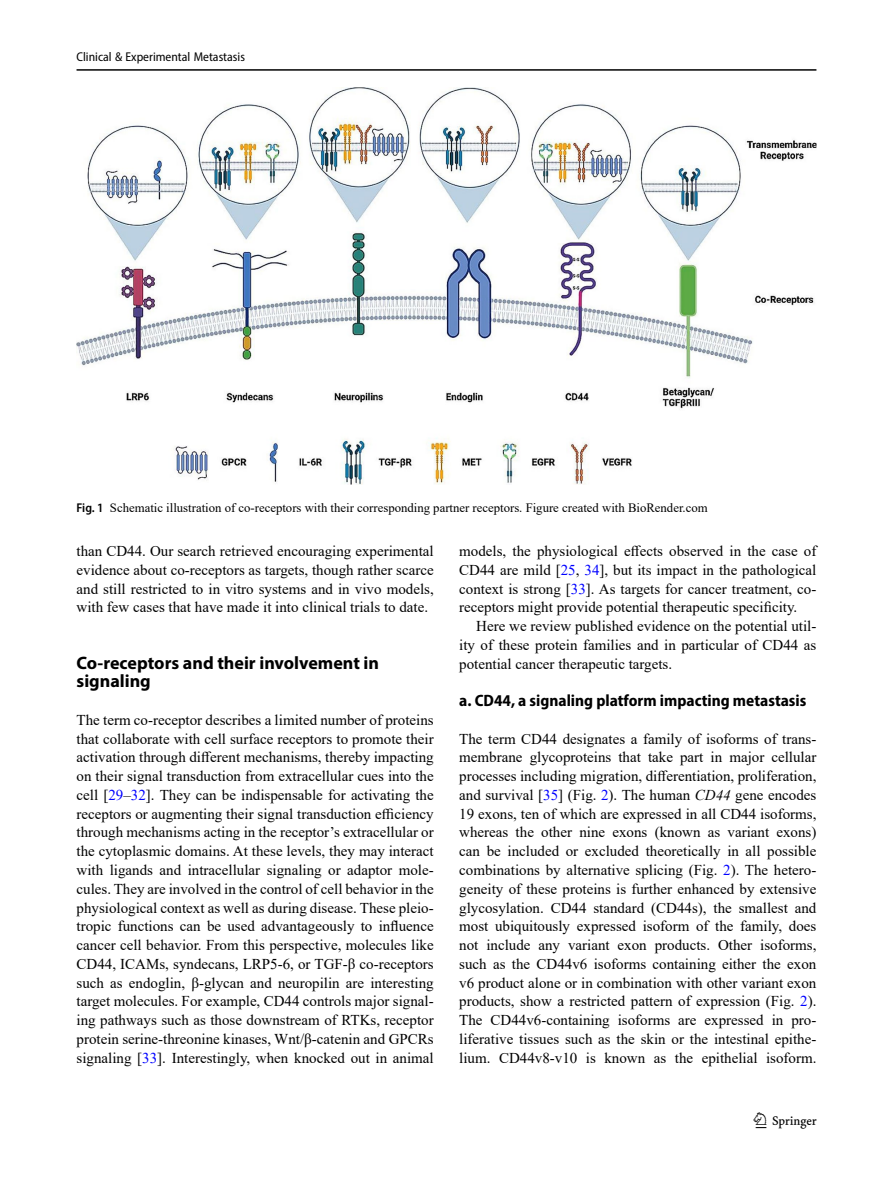
<style>
.page{position:relative;width:893px;height:1187px;background:#fff}
.page>*{position:absolute;margin:0;border:0;box-sizing:border-box;transform-origin:0 0}
.t1{font:22.5px "Springnew";color:#000}
.Head_1{font:700 18px/18.8px "Myriad Pro";color:#000}
.Head_2{font:700 semi-condensed 16.5px "Myriad Pro";color:#000}
.Body_Text{font:15px/18.8px "Times New Roman";color:#000;text-align:justify}
.Body_Text_Indent{font:15px/18.8px "Times New Roman";color:#000;text-align:justify}
.Figure_Caption{font:12.75px "Times New Roman";color:#000}
.t2{font:semi-condensed 12.75px "Myriad Pro";color:#000}
.s1{font-family:"Myriad Pro";font-weight:600;font-stretch:semi-condensed}
.s2{color:#00f}
.s3{font-style:italic}
</style>
<div class="page">
<hr style="left:77px;top:69px;width:739px;height:2px;background:#000">
<img style="left:77px;top:87px;width:739px;height:397px">
<p class="t2" style="left:77px;top:49px;width:170px">Clinical &amp; Experimental Metastasis</p>
<p class="Figure_Caption" style="left:77px;top:498px;width:633px"><span class="s1">Fig. 1</span> Schematic illustration of co-receptors with their corresponding partner receptors. Figure created with BioRender.com</p>
<p class="Body_Text_Indent" style="left:77px;top:541px;width:359px">than CD44. Our search retrieved encouraging experimental evidence about co-receptors as targets, though rather scarce and still restricted to in vitro systems and in vivo models, with few cases that have made it into clinical trials to date.</p>
<p class="Head_1" style="left:77px;top:652px;width:304px">Co-receptors and their involvement in signaling</p>
<p class="Body_Text" style="left:77px;top:710px;width:359px">The term co-receptor describes a limited number of proteins that collaborate with cell surface receptors to promote their activation through different mechanisms, thereby impacting on their signal transduction from extracellular cues into the cell [<span class="s2">29</span>–<span class="s2">32</span>]. They can be indispensable for activating the receptors or augmenting their signal transduction efficiency through mechanisms acting in the receptor’s extracellular or the cytoplasmic domains. At these levels, they may interact with ligands and intracellular signaling or adaptor mole&shy;cules. They are involved in the control of cell behavior in the physiological context as well as during disease. These pleio&shy;tropic functions can be used advantageously to influence cancer cell behavior. From this perspective, molecules like CD44, ICAMs, syndecans, LRP5-6, or TGF-β co-receptors such as endoglin, β-glycan and neuropilin are interesting target molecules. For example, CD44 controls major signal&shy;ing pathways such as those downstream of RTKs, receptor protein serine-threonine kinases, Wnt/β-catenin and GPCRs signaling [<span class="s2">33</span>]. Interestingly, when knocked out in animal</p>
<p class="Body_Text" style="left:459px;top:541px;width:359px">models, the physiological effects observed in the case of CD44 are mild [<span class="s2">25</span>, <span class="s2">34</span>], but its impact in the pathological context is strong [<span class="s2">33</span>]. As targets for cancer treatment, co&shy;receptors might provide potential therapeutic specificity.</p>
<p class="Body_Text_Indent" style="left:459px;top:616px;width:359px;text-indent:17px">Here we review published evidence on the potential util&shy;ity of these protein families and in particular of CD44 as potential cancer therapeutic targets.</p>
<p class="Head_2" style="left:459px;top:690px;width:349px">a. CD44, a signaling platform impacting metastasis</p>
<p class="Body_Text" style="left:459px;top:728px;width:359px">The term CD44 designates a family of isoforms of trans&shy;membrane glycoproteins that take part in major cellular processes including migration, differentiation, proliferation, and survival [<span class="s2">35</span>] (Fig. <span class="s2">2</span>). The human <span class="s3">CD44</span> gene encodes 19 exons, ten of which are expressed in all CD44 isoforms, whereas the other nine exons (known as variant exons) can be included or excluded theoretically in all possible combinations by alternative splicing (Fig. <span class="s2">2</span>). The hetero&shy;geneity of these proteins is further enhanced by extensive glycosylation. CD44 standard (CD44s), the smallest and most ubiquitously expressed isoform of the family, does not include any variant exon products. Other isoforms, such as the CD44v6 isoforms containing either the exon v6 product alone or in combination with other variant exon products, show a restricted pattern of expression (Fig. <span class="s2">2</span>).<br>The CD44v6-containing isoforms are expressed in pro&shy;liferative tissues such as the skin or the intestinal epithe&shy;lium. CD44v8-v10 is known as the epithelial isoform.</p>
<h1 class="t1" style="left:756px;top:1107px;width:63px">1 3</h1>
</div>
